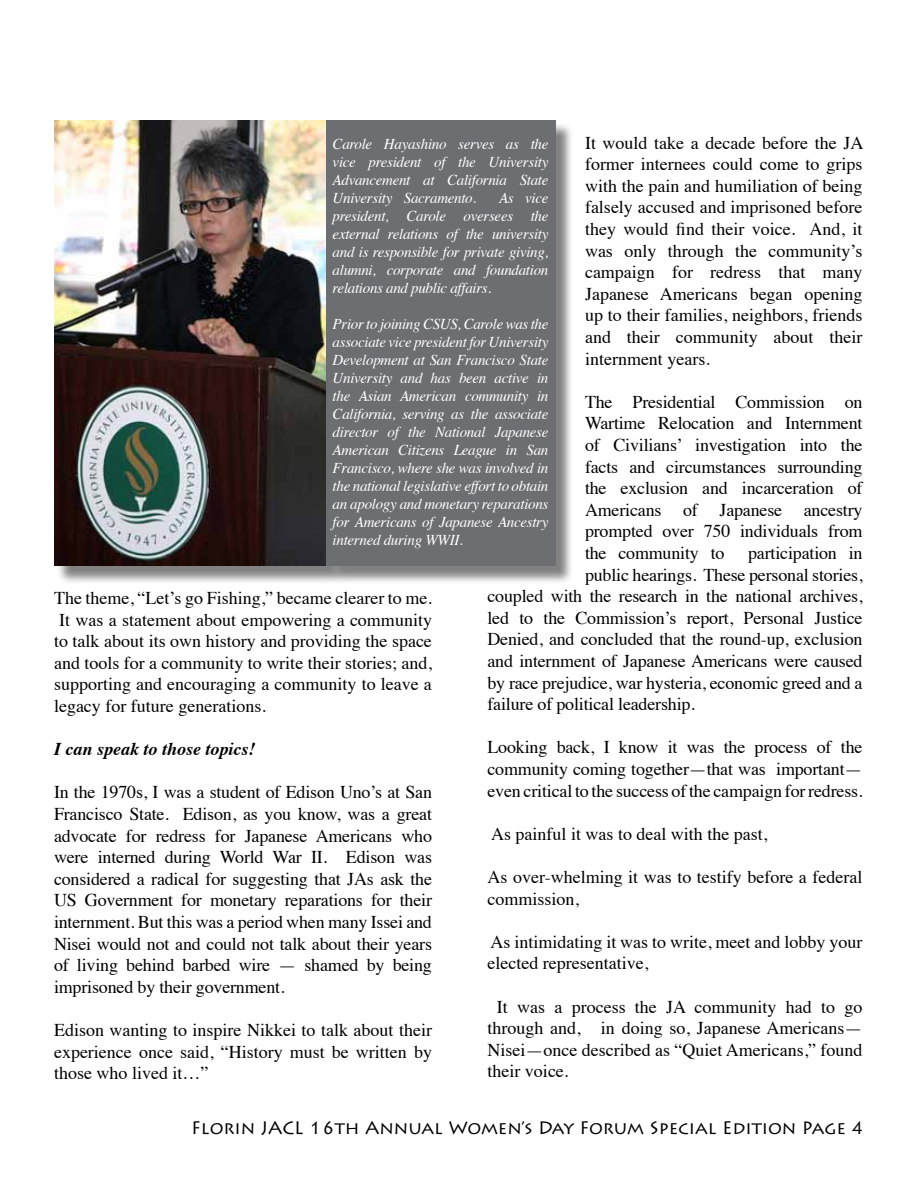
<style>
.page{position:relative;width:918px;height:1188px;background:#fff}
.page>*{position:absolute;margin:0;border:0;box-sizing:border-box;transform-origin:0 0}
.t1{font:18px/21.6px "Times";letter-spacing:-.01em;color:#000;text-align:justify}
.t2{font:18px "Lithos Pro";color:#000}
.t3{font:italic 700 18px "Times";color:#000}
.t4{font:italic 15px/18px "Times";letter-spacing:-.02em;color:#fff;text-align:justify}
</style>
<div class="page">
<div style="left:56px;top:122px;width:289px;height:462px;background:#000;opacity:.5"></div>
<img style="left:54px;top:120px;width:272px;height:446px">
<div style="left:328px;top:122px;width:246px;height:462px;background:#000;opacity:.5"></div>
<div style="left:326px;top:120px;width:229px;height:446px;background:#6d6e71"></div>
<p class="t1" style="left:585px;top:130px;width:280px">It would take a decade before the JA former internees could come to grips with the pain and humiliation of being falsely accused and imprisoned before they would find their voice. And, it was only through the community’s campaign for redress that many Japanese Americans began opening up to their families, neighbors, friends and their community about their internment years.</p>
<p class="t1" style="left:585px;top:389px;width:279px">The Presidential Commission on Wartime Relocation and Internment of Civilians’ investigation into the facts and circumstances surrounding the exclusion and incarceration of Americans of Japanese ancestry prompted over 750 individuals from the community to</p>
<p class="t4" style="left:333px;top:134px;width:217px">Carole Hayashino serves as the vice president of the University Advancement at California State University Sacramento.</p>
<p class="t4" style="left:333px;top:188px;width:217px;text-indent:166px">As vice president, Carole oversees the external relations of the university and is responsible for private giving, alumni, corporate and foundation relations and public affairs.</p>
<p class="t4" style="left:333px;top:314px;width:217px">Prior to joining CSUS, Carole was the associate vice president for University Development at San Francisco State University and has been active in the Asian American community in California, serving as the associate director of the National Japanese American Citizens League in San Francisco, where she was involved in the national legislative effort to obtain an apology and monetary reparations for Americans of Japanese Ancestry interned during WWII.</p>
<p class="t1" style="left:748px;top:541px;width:116px">participation in</p>
<p class="t1" style="left:585px;top:562px;width:279px">public hearings. These personal stories,</p>
<p class="t1" style="left:488px;top:584px;width:377px">coupled with the research in the national archives,</p>
<p class="t1" style="left:488px;top:605px;width:376px">led to the Commission’s report, Personal Justice</p>
<p class="t1" style="left:488px;top:627px;width:376px">Denied, and concluded that the round-up, exclusion</p>
<p class="t1" style="left:488px;top:649px;width:377px">and internment of Japanese Americans were caused</p>
<p class="t1" style="left:488px;top:670px;width:377px">by race prejudice, war hysteria, economic greed and a</p>
<p class="t1" style="left:488px;top:692px;width:209px">failure of political leadership.</p>
<p class="t1" style="left:488px;top:735px;width:377px">Looking back, I know it was the process of the community coming together—that was important— even critical to the success of the campaign for redress.</p>
<p class="t1" style="left:491px;top:821px;width:278px">As painful it was to deal with the past,</p>
<p class="t1" style="left:488px;top:865px;width:377px">As over-whelming it was to testify before a federal commission,</p>
<p class="t1" style="left:488px;top:929px;width:376px">As intimidating it was to write, meet and lobby your elected representative,</p>
<p class="t1" style="left:488px;top:994px;width:377px;text-indent:9px">It was a process the JA community had to go through and, in doing so, Japanese Americans— Nisei—once described as “Quiet Americans,” found their voice.</p>
<p class="t1" style="left:54px;top:586px;width:380px">The theme, “Let’s go Fishing,” became clearer to me.<br>It was a statement about empowering a community to talk about its own history and providing the space and tools for a community to write their stories; and, supporting and encouraging a community to leave a legacy for future generations.</p>
<p class="t3" style="left:54px;top:732px;width:203px">I can speak to those topics!</p>
<p class="t1" style="left:54px;top:780px;width:380px">In the 1970s, I was a student of Edison Uno’s at San Francisco State. Edison, as you know, was a great advocate for redress for Japanese Americans who were interned during World War II. Edison was considered a radical for suggesting that JAs ask the US Government for monetary reparations for their internment. But this was a period when many Issei and Nisei would not and could not talk about their years of living behind barbed wire — shamed by being imprisoned by their government.</p>
<p class="t1" style="left:54px;top:1018px;width:380px">Edison wanting to inspire Nikkei to talk about their experience once said, “History must be written by those who lived it…”</p>
<p class="t2" style="left:191px;top:1117px;width:674px">Florin JACL 16th Annual Women’s Day Forum Special Edition Page 4</p>
</div>
